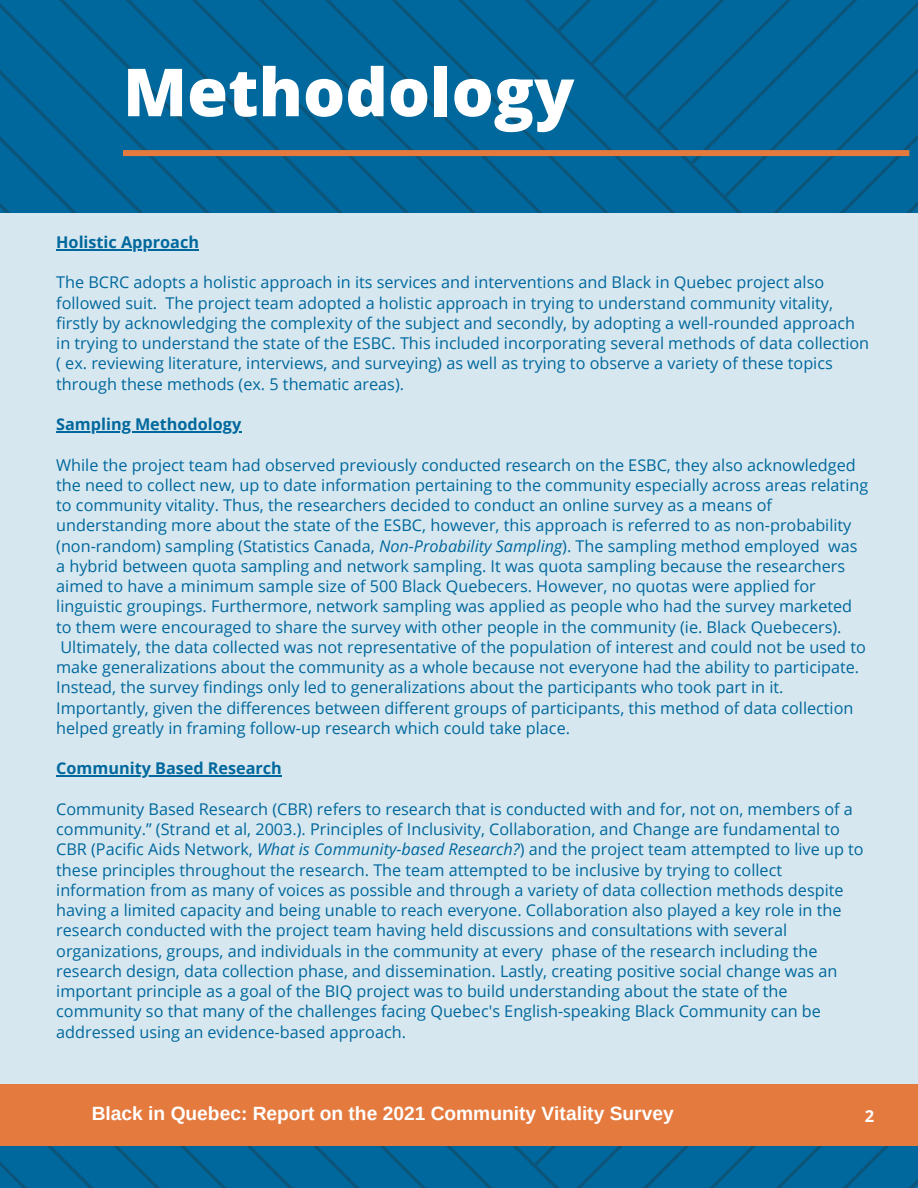
<style>
.page{position:relative;width:918px;height:1188px;background:#fff}
.page>*{position:absolute;margin:0;border:0;box-sizing:border-box;transform-origin:0 0}
.t1{font:800 66.3px "Open Sans";color:#fff}
.t2{font:700 19.2px "Arimo";color:#fff}
.t3{font:700 16.5px "Open Sans";color:#fff}
.t4{font:16.2px/20.2px "Open Sans";color:#00689d}
.t5{font:700 16.2px "Open Sans";color:#00689d}
.s1{font-style:italic}
</style>
<div class="page">
<img style="left:0;top:0;width:918px;height:212px">
<div style="left:123px;top:150px;width:786px;height:6px;background:#e57a3e"></div>
<div style="left:0;top:212px;width:918px;height:890px;background:#d7e7ef"></div>
<hr style="left:56px;top:249px;width:143px;height:1px;background:#00689d">
<hr style="left:56px;top:431px;width:185px;height:1px;background:#00689d">
<hr style="left:56px;top:776px;width:226px;height:1px;background:#00689d">
<img style="left:0;top:1145px;width:918px;height:43px">
<div style="left:0;top:1085px;width:918px;height:60px;background:#e57a3e"></div>
<h1 class="t1" style="left:123px;top:45px;width:453px">Methodology</h1>
<p class="t5" style="left:56px;top:231px;width:144px">Holistic Approach</p>
<p class="t4" style="left:56px;top:272px;width:815px">The BCRC adopts a holistic approach in its services and interventions and Black in Quebec project also followed suit. The project team adopted a holistic approach in trying to understand community vitality, firstly by acknowledging the complexity of the subject and secondly, by adopting a well-rounded approach in trying to understand the state of the ESBC. This included incorporating several methods of data collection ( ex. reviewing literature, interviews, and surveying) as well as trying to observe a variety of these topics through these methods (ex. 5 thematic areas).</p>
<p class="t5" style="left:56px;top:413px;width:187px">Sampling Methodology</p>
<p class="t4" style="left:56px;top:454px;width:814px">While the project team had observed previously conducted research on the ESBC, they also acknowledged the need to collect new, up to date information pertaining to the community especially across areas relating to community vitality. Thus, the researchers decided to conduct an online survey as a means of understanding more about the state of the ESBC, however, this approach is referred to as non-probability (non-random) sampling (Statistics Canada, <span class="s1">Non-Probability Sampling</span>). The sampling method employed was a hybrid between quota sampling and network sampling. It was quota sampling because the researchers aimed to have a minimum sample size of 500 Black Quebecers. However, no quotas were applied for linguistic groupings. Furthermore, network sampling was applied as people who had the survey marketed to them were encouraged to share the survey with other people in the community (ie. Black Quebecers).<br>Ultimately, the data collected was not representative of the population of interest and could not be used to make generalizations about the community as a whole because not everyone had the ability to participate.<br>Instead, the survey findings only led to generalizations about the participants who took part in it.<br>Importantly, given the differences between different groups of participants, this method of data collection helped greatly in framing follow-up research which could take place.</p>
<p class="t5" style="left:56px;top:757px;width:227px">Community Based Research</p>
<p class="t4" style="left:56px;top:799px;width:809px">Community Based Research (CBR) refers to research that is conducted with and for, not on, members of a community.” (Strand et al, 2003.). Principles of Inclusivity, Collaboration, and Change are fundamental to CBR (Pacific Aids Network, <span class="s1">What is Community-based Research?</span>) and the project team attempted to live up to these principles throughout the research. The team attempted to be inclusive by trying to collect information from as many of voices as possible and through a variety of data collection methods despite having a limited capacity and being unable to reach everyone. Collaboration also played a key role in the research conducted with the project team having held discussions and consultations with several organizations, groups, and individuals in the community at every phase of the research including the research design, data collection phase, and dissemination. Lastly, creating positive social change was an important principle as a goal of the BIQ project was to build understanding about the state of the community so that many of the challenges facing Quebec's English-speaking Black Community can be addressed using an evidence-based approach.</p>
<p class="t2" style="left:92px;top:1102px;width:583px">Black in Quebec: Report on the 2021 Community Vitality Survey</p>
<p class="t3" style="left:865px;top:1104px;width:11px">2</p>
</div>
